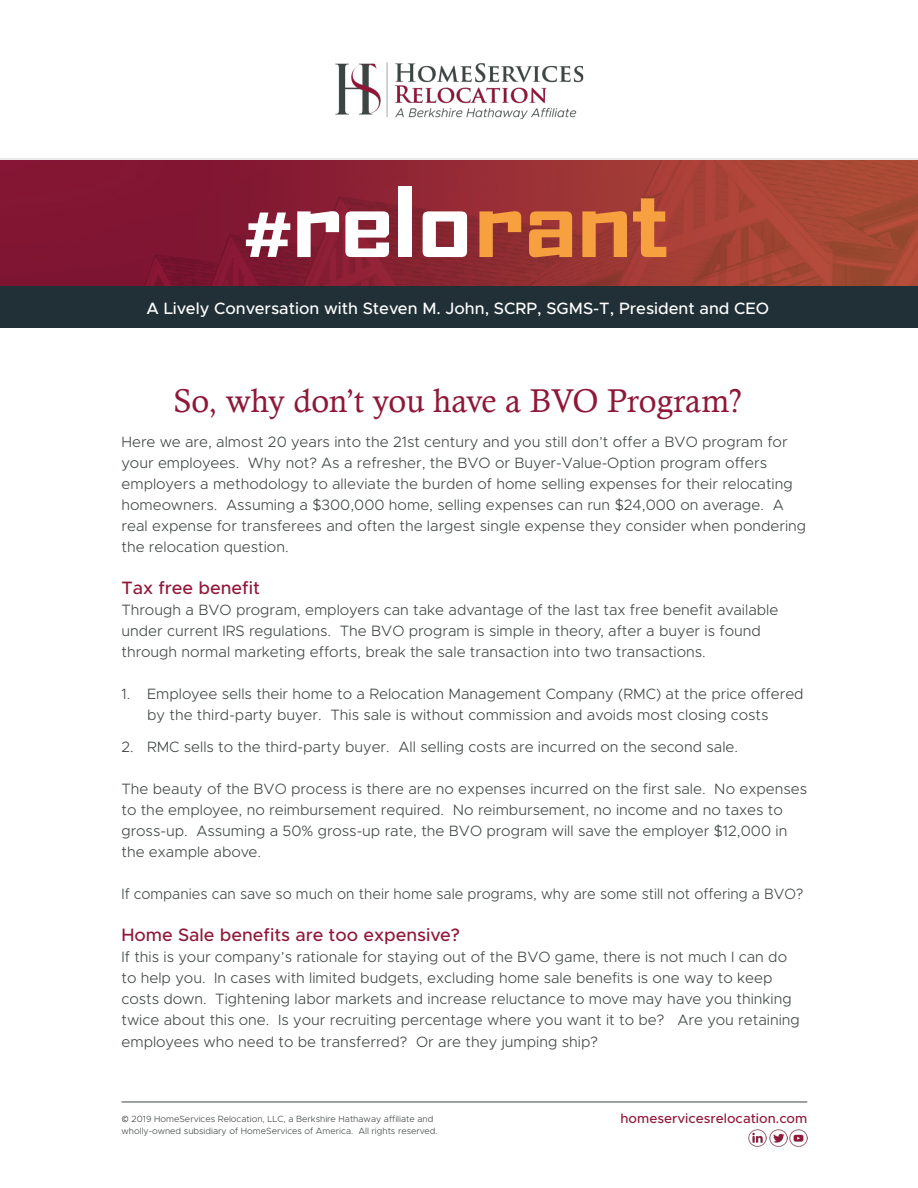
<style>
.page{position:relative;width:918px;height:1188px;background:#fff}
.page>*{position:absolute;margin:0;border:0;box-sizing:border-box;transform-origin:0 0}
.t1{font:700 expanded 92.55px "Agency FB";letter-spacing:-.02em;color:#fff}
.t2{font:33px "Calisto";color:#8f1838}
.t3{font:500 18px "Metropolis";color:#8f1838}
.t4{font:500 16.5px "Metropolis";color:#fff}
.t5{font:300 15px/21px "Metropolis";color:#3f4643}
.t6{font:300 15px "Metropolis";color:#3f4643;scale:.96 1}
.t7{font:500 13.5px "Metropolis";color:#8f1838}
.t8{font:300 9px/12px "Metropolis";color:#3f4643}
.s1{font-size:58.05px}
.s2{color:#f6a03f}
.s3{font-family:"Calibri";font-weight:400}
</style>
<div class="page">
<img style="left:0;top:160px;width:918px;height:126px">
<div style="left:0;top:286px;width:918px;height:41px;background:#203036"></div>
<img style="left:335px;top:62px;width:249px;height:58px">
<hr style="left:122px;top:1102px;width:685px;height:1px;background:#3f4643">
<img style="left:790px;top:1130px;width:17px;height:17px">
<img style="left:749px;top:1129px;width:18px;height:18px">
<img style="left:769px;top:1129px;width:18px;height:18px">
<h1 class="t1" style="left:243px;top:168px;width:429px"><span class="s1">#</span>relo<span class="s2">rant</span></h1>
<p class="t4" style="left:147px;top:298px;width:624px">A Lively Conversation with Steven M. John, SCRP, SGMS-T, President and CEO</p>
<h2 class="t2" style="left:173px;top:381px;width:570px">So, why don’t you have a BVO Program?</h2>
<p class="t5" style="left:122px;top:431px;width:686px">Here we are, almost 20 years into the 21st century and you still don’t offer a BVO program for your employees. Why not? As a refresher, the BVO or Buyer-Value-Option program offers employers a methodology to alleviate the burden of home selling expenses for their relocating homeowners. Assuming a $300,000 home, selling expenses can run $24,000 on average. A real expense for transferees and often the largest single expense they consider when pondering the relocation question.</p>
<p class="t3" style="left:122px;top:577px;width:140px">Tax free benefit</p>
<p class="t5" style="left:122px;top:599px;width:658px">Through a BVO program, employers can take advantage of the last tax free benefit available under current IRS regulations. The BVO program is simple in theory, after a buyer is found through normal marketing efforts, break the sale transaction into two transactions.</p>
<p class="t5" style="left:147px;top:683px;width:658px;text-indent:-26px">1. Employee sells their home to a Relocation Management Company (RMC) at the price offered by the third-party buyer. This sale is without commission and avoids most closing costs</p>
<p class="t5" style="left:122px;top:736px;width:618px">2. RMC sells to the third-party buyer. All selling costs are incurred on the second sale.</p>
<p class="t5" style="left:122px;top:778px;width:687px">The beauty of the BVO process is there are no expenses incurred on the first sale. No expenses to the employee, no reimbursement required. No reimbursement, no income and no taxes to gross-up. Assuming a 50% gross-up rate, the BVO program will save the employer $12,000 in the example above.</p>
<p class="t6" style="left:122px;top:884px;width:712px">If companies can save so much on their home sale programs, why are some still not offering a BVO?</p>
<p class="t3" style="left:122px;top:923px;width:340px">Home Sale benefits are too expensive?</p>
<p class="t5" style="left:122px;top:946px;width:680px">If this is your company’s rationale for staying out of the BVO game, there is not much I can do to help you. In cases with limited budgets, excluding home sale benefits is one way to keep costs down. Tightening labor markets and increase reluctance to move may have you thinking twice about this one. Is your recruiting percentage where you want it to be? Are you retaining</p>
<p class="t5" style="left:122px;top:1031px;width:478px">employees who need to be transferred? Or are they jumping ship?</p>
<p class="t8" style="left:122px;top:1113px;width:318px"><span class="s3">©</span> 2019 HomeServices Relocation, LLC, a Berkshire Hathaway affiliate and wholly-owned subsidiary of HomeServices of America. All rights reserved.</p>
<p class="t7" style="left:620px;top:1110px;width:188px">homeservicesrelocation.com</p>
</div>
